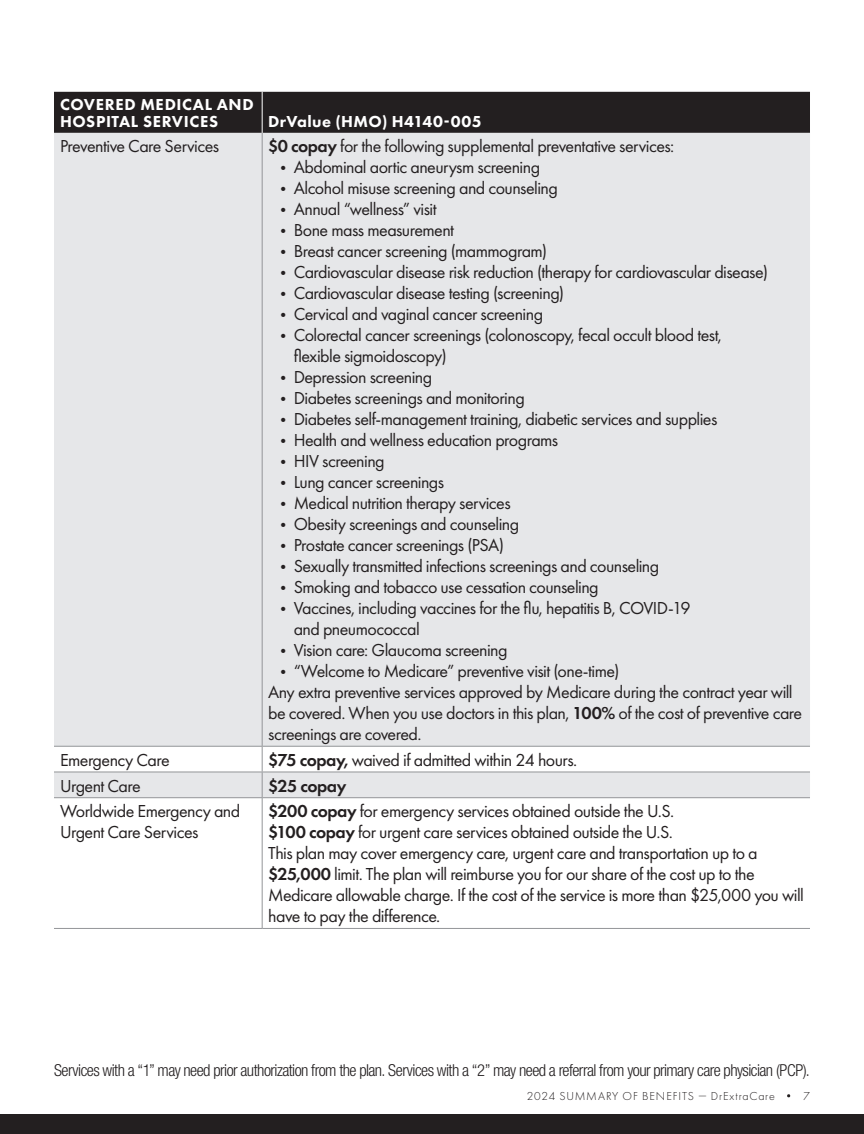
<style>
.page{position:relative;width:864px;height:1134px;background:#fff}
.page>*{position:absolute;margin:0;border:0;box-sizing:border-box;transform-origin:0 0}
._3b-Body_Copy_Tables{font:18px/21px "Futura PT";letter-spacing:-.03em;color:#231f20}
._3b-Body_Copy_Tables-2{font:600 18px "Futura PT";letter-spacing:-.03em;color:#231f20}
.footnote{font:300 condensed 16.5px "Helvetica Neue LT Std";letter-spacing:-.035em;color:#231f20}
._3a-_Header_Tables{font:800 16.5px/16.5px "Futura PT";letter-spacing:.035em;color:#fff}
.t1{font:300 12px "Futura PT";letter-spacing:.07em;color:#231f20}
.s1{font-weight:600}
.s2{font-size:15px}
</style>
<div class="page">
<div style="left:0;top:1114px;width:864px;height:20px;background:#231f20"></div>
<svg style="left:787px;top:1094px;width:3px;height:4px"></svg>
<div style="left:54px;top:92px;width:756px;height:41px;background:#231f20"></div>
<div style="left:54px;top:133px;width:756px;height:664px;background:#e6e7e9"></div>
<hr style="left:262px;top:133px;width:1px;height:613px;background:#939598">
<svg style="left:262px;top:747px;width:1px;height:50px"></svg>
<hr style="left:262px;top:798px;width:1px;height:130px;background:#939598">
<hr style="left:54px;top:746px;width:208px;height:1px;background:#939598">
<hr style="left:262px;top:746px;width:548px;height:1px;background:#939598">
<hr style="left:54px;top:772px;width:208px;height:1px;background:#939598">
<hr style="left:262px;top:772px;width:548px;height:1px;background:#939598">
<hr style="left:54px;top:797px;width:208px;height:1px;background:#939598">
<hr style="left:262px;top:797px;width:548px;height:1px;background:#939598">
<hr style="left:54px;top:928px;width:208px;height:1px;background:#939598">
<hr style="left:262px;top:928px;width:548px;height:1px;background:#939598">
<hr style="left:262px;top:92px;width:1px;height:41px;background:#fff">
<p class="_3a-_Header_Tables" style="left:60px;top:96px;width:195px">COVERED MEDICAL AND<br>HOSPITAL SERVICES</p>
<p class="_3a-_Header_Tables" style="left:268px;top:113px;width:215px">DrValue (HMO) H4140-005</p>
<p class="_3b-Body_Copy_Tables" style="left:60px;top:136px;width:161px">Preventive Care Services</p>
<p class="_3b-Body_Copy_Tables" style="left:268px;top:136px;width:408px"><span class="s1">$0 copay</span> for the following supplemental preventative services:</p>
<p class="_3b-Body_Copy_Tables" style="left:276px;top:157px;width:266px"><span class="s2">•</span> Abdominal aortic aneurysm screening</p>
<p class="_3b-Body_Copy_Tables" style="left:276px;top:178px;width:284px"><span class="s2">•</span> Alcohol misuse screening and counseling</p>
<p class="_3b-Body_Copy_Tables" style="left:276px;top:199px;width:162px"><span class="s2">•</span> Annual “wellness” visit</p>
<p class="_3b-Body_Copy_Tables" style="left:276px;top:220px;width:180px"><span class="s2">•</span> Bone mass measurement</p>
<p class="_3b-Body_Copy_Tables" style="left:276px;top:241px;width:273px"><span class="s2">•</span> Breast cancer screening (mammogram)</p>
<p class="_3b-Body_Copy_Tables" style="left:276px;top:262px;width:494px"><span class="s2">•</span> Cardiovascular disease risk reduction (therapy for cardiovascular disease)</p>
<p class="_3b-Body_Copy_Tables" style="left:276px;top:283px;width:290px"><span class="s2">•</span> Cardiovascular disease testing (screening)</p>
<p class="_3b-Body_Copy_Tables" style="left:276px;top:304px;width:269px"><span class="s2">•</span> Cervical and vaginal cancer screening</p>
<p class="_3b-Body_Copy_Tables" style="left:294px;top:325px;width:430px;text-indent:-18px"><span class="s2">•</span> Colorectal cancer screenings (colonoscopy, fecal occult blood test, flexible sigmoidoscopy)</p>
<p class="_3b-Body_Copy_Tables" style="left:276px;top:367px;width:158px"><span class="s2">•</span> Depression screening</p>
<p class="_3b-Body_Copy_Tables" style="left:276px;top:388px;width:251px"><span class="s2">•</span> Diabetes screenings and monitoring</p>
<p class="_3b-Body_Copy_Tables" style="left:276px;top:409px;width:443px"><span class="s2">•</span> Diabetes self-management training, diabetic services and supplies</p>
<p class="_3b-Body_Copy_Tables" style="left:276px;top:430px;width:284px"><span class="s2">•</span> Health and wellness education programs</p>
<p class="_3b-Body_Copy_Tables" style="left:276px;top:451px;width:111px"><span class="s2">•</span> HIV screening</p>
<p class="_3b-Body_Copy_Tables" style="left:276px;top:472px;width:170px"><span class="s2">•</span> Lung cancer screenings</p>
<p class="_3b-Body_Copy_Tables" style="left:276px;top:493px;width:237px"><span class="s2">•</span> Medical nutrition therapy services</p>
<p class="_3b-Body_Copy_Tables" style="left:276px;top:514px;width:245px"><span class="s2">•</span> Obesity screenings and counseling</p>
<p class="_3b-Body_Copy_Tables" style="left:276px;top:535px;width:230px"><span class="s2">•</span> Prostate cancer screenings (PSA)</p>
<p class="_3b-Body_Copy_Tables" style="left:276px;top:556px;width:385px"><span class="s2">•</span> Sexually transmitted infections screenings and counseling</p>
<p class="_3b-Body_Copy_Tables" style="left:276px;top:577px;width:325px"><span class="s2">•</span> Smoking and tobacco use cessation counseling</p>
<p class="_3b-Body_Copy_Tables" style="left:294px;top:598px;width:398px;text-indent:-18px"><span class="s2">•</span> Vaccines, including vaccines for the flu, hepatitis B, COVID-19 and pneumococcal</p>
<p class="_3b-Body_Copy_Tables" style="left:276px;top:640px;width:234px"><span class="s2">•</span> Vision care: Glaucoma screening</p>
<p class="_3b-Body_Copy_Tables" style="left:276px;top:661px;width:345px"><span class="s2">•</span> “Welcome to Medicare” preventive visit (one-time)</p>
<p class="_3b-Body_Copy_Tables" style="left:268px;top:682px;width:536px">Any extra preventive services approved by Medicare during the contract year will be covered. When you use doctors in this plan, <span class="s1">100%</span> of the cost of preventive care screenings are covered.</p>
<p class="_3b-Body_Copy_Tables" style="left:60px;top:749px;width:111px">Emergency Care</p>
<p class="_3b-Body_Copy_Tables" style="left:268px;top:749px;width:311px"><span class="s1">$75 copay,</span> waived if admitted within 24 hours.</p>
<p class="_3b-Body_Copy_Tables" style="left:60px;top:775px;width:82px">Urgent Care</p>
<p class="_3b-Body_Copy_Tables-2" style="left:268px;top:774px;width:80px">$25 copay</p>
<p class="_3b-Body_Copy_Tables" style="left:60px;top:801px;width:182px">Worldwide Emergency and<br>Urgent Care Services</p>
<p class="_3b-Body_Copy_Tables" style="left:268px;top:801px;width:408px"><span class="s1">$200 copay</span> for emergency services obtained outside the U.S.</p>
<p class="_3b-Body_Copy_Tables" style="left:268px;top:822px;width:406px"><span class="s1">$100 copay</span> for urgent care services obtained outside the U.S.</p>
<p class="_3b-Body_Copy_Tables" style="left:268px;top:843px;width:537px">This plan may cover emergency care, urgent care and transportation up to a <span class="s1">$25,000</span> limit. The plan will reimburse you for our share of the cost up to the Medicare allowable charge. If the cost of the service is more than $25,000 you will have to pay the difference.</p>
<p class="footnote" style="left:54px;top:1060px;width:757px">Services with a “1” may need prior authorization from the plan. Services with a “2” may need a referral from your primary care physician (PCP).</p>
<p class="t1" style="left:527px;top:1089px;width:249px">2024 SUMMARY OF BENEFITS — DrExtraCare</p>
<p class="t1" style="left:803px;top:1089px;width:8px">7</p>
</div>
